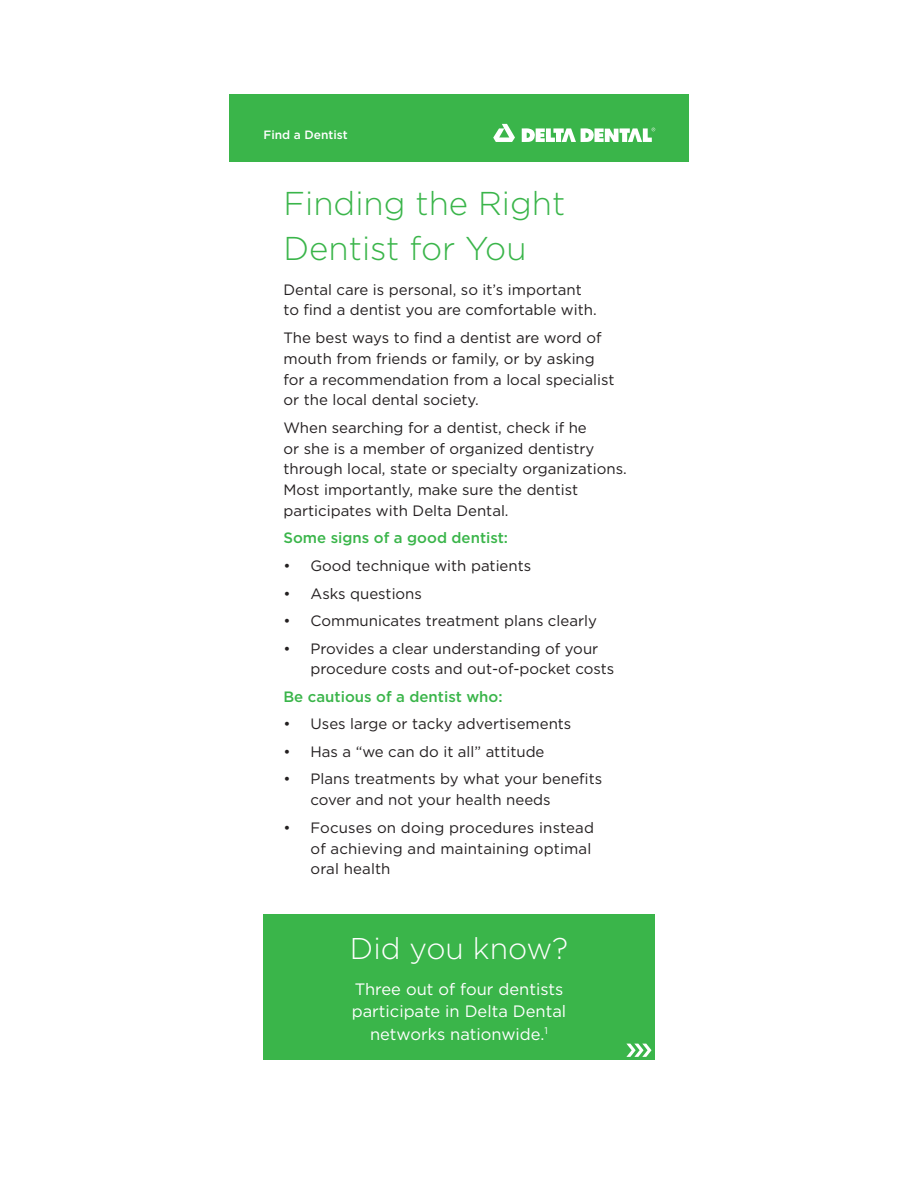
<style>
.page{position:relative;width:918px;height:1188px;background:#fff}
.page>*{position:absolute;margin:0;border:0;box-sizing:border-box;transform-origin:0 0}
.t1{font:300 33px/45px "Gotham";color:#3ab54a}
.t2{font:300 30px "Gotham";color:#fff}
.t3{font:16.5px/22.5px "Gotham";color:#fff;text-align:center}
.t4{font:15px/20.7px "Gotham";color:#231f20}
.t5{font:500 15px "Gotham";color:#3ab54a}
.t6{font:500 12px "Gotham";color:#fff}
</style>
<div class="page">
<div style="left:230px;top:94px;width:459px;height:68px;background:#3ab54a"></div>
<svg style="left:493px;top:124px;width:22px;height:18px"></svg>
<svg style="left:522px;top:128px;width:133px;height:14px"></svg>
<div style="left:263px;top:914px;width:392px;height:146px;background:#3ab54a"></div>
<svg style="left:626px;top:1044px;width:26px;height:13px"></svg>
<p class="t6" style="left:264px;top:131px;width:86px">Find a Dentist</p>
<h1 class="t1" style="left:284px;top:184px;width:283px">Finding the Right<br>Dentist for You</h1>
<p class="t4" style="left:284px;top:280px;width:315px">Dental care is personal, so it’s important to find a dentist you are comfortable with.</p>
<p class="t4" style="left:284px;top:328px;width:332px">The best ways to find a dentist are word of mouth from friends or family, or by asking for a recommendation from a local specialist or the local dental society.</p>
<p class="t4" style="left:284px;top:418px;width:345px">When searching for a dentist, check if he<br>or she is a member of organized dentistry through local, state or specialty organizations.<br>Most importantly, make sure the dentist participates with Delta Dental.</p>
<p class="t5" style="left:284px;top:533px;width:226px">Some signs of a good dentist:</p>
<p class="t4" style="left:284px;top:556px;width:249px">• Good technique with patients</p>
<p class="t4" style="left:284px;top:584px;width:140px">• Asks questions</p>
<p class="t4" style="left:284px;top:611px;width:315px">• Communicates treatment plans clearly</p>
<p class="t4" style="left:311px;top:639px;width:305px;text-indent:-27px">• Provides a clear understanding of your procedure costs and out-of-pocket costs</p>
<p class="t5" style="left:284px;top:691px;width:221px">Be cautious of a dentist who:</p>
<p class="t4" style="left:284px;top:715px;width:289px">• Uses large or tacky advertisements</p>
<p class="t4" style="left:284px;top:742px;width:263px">• Has a “we can do it all” attitude</p>
<p class="t4" style="left:311px;top:770px;width:293px;text-indent:-27px">• Plans treatments by what your benefits cover and not your health needs</p>
<p class="t4" style="left:311px;top:818px;width:285px;text-indent:-27px">• Focuses on doing procedures instead of achieving and maintaining optimal oral health</p>
<h2 class="t2" style="left:350px;top:936px;width:220px">Did you know?</h2>
<p class="t3" style="left:352px;top:979px;width:216px">Three out of four dentists participate in Delta Dental networks nationwide.<sup>1</sup></p>
</div>
